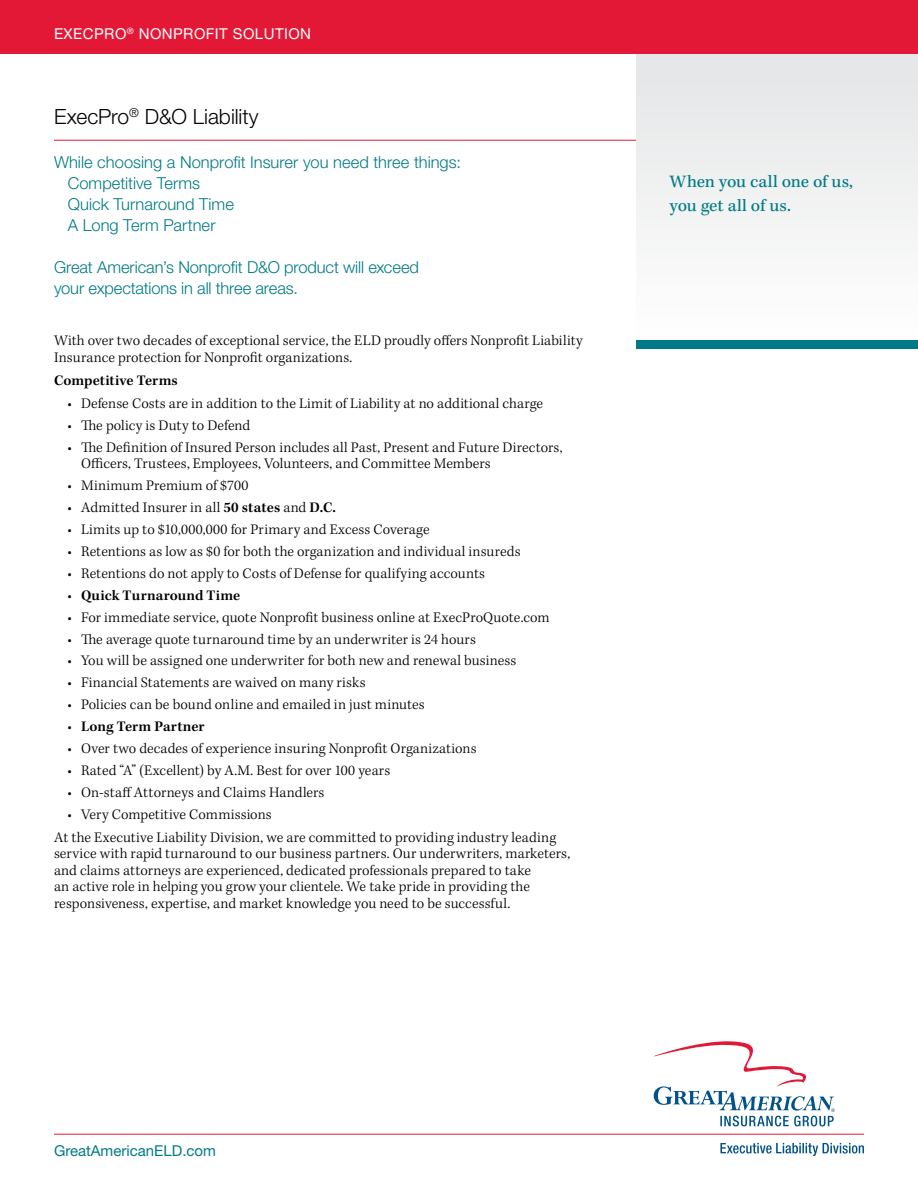
<style>
.page{position:relative;width:918px;height:1188px;background:#fff}
.page>*{position:absolute;margin:0;border:0;box-sizing:border-box;transform-origin:0 0}
.t1{font:300 21px "Helvetica Neue LT Std";color:#000}
.t2{font:18px/24px "Kepler Std Capt";letter-spacing:-.005em;color:#007b85}
.t3{font:300 16.5px/21px "Helvetica Neue LT Std";color:#007b85}
.t4{font:300 15px/16.5px "Kepler Std";letter-spacing:.01em;color:#000}
.t5{font:600 15px "Kepler Std";letter-spacing:.01em;color:#000}
.t6{font:15px "Helvetica Neue LT Std";letter-spacing:.03em;color:#fff}
.t7{font:15px "Helvetica Neue LT Std";color:#007b85}
.s1{font-weight:600}
.s2{font-weight:300}
</style>
<div class="page">
<hr style="left:54px;top:140px;width:810px;height:1px;background:#e31837">
<hr style="left:54px;top:1134px;width:810px;height:1px;background:#e31837">
<svg style="left:653px;top:1041px;width:182px;height:85px"></svg>
<svg style="left:720px;top:1143px;width:144px;height:13px"></svg>
<div style="left:0;top:0;width:918px;height:54px;background:#e31837"></div>
<div style="left:637px;top:54px;width:281px;height:286px;background:#f1f2f2"></div>
<div style="left:637px;top:340px;width:281px;height:9px;background:#007b85"></div>
<p class="t6" style="left:54px;top:25px;width:259px">EXECPRO<sup>®</sup> NONPROFIT SOLUTION</p>
<h1 class="t1" style="left:54px;top:104px;width:206px">ExecPro<sup>®</sup> D&amp;O Liability</h1>
<p class="t3" style="left:68px;top:151px;width:395px;text-indent:-14px">While choosing a Nonprofit Insurer you need three things:<br>Competitive Terms<br>Quick Turnaround Time<br>A Long Term Partner</p>
<p class="t3" style="left:54px;top:256px;width:366px">Great American’s Nonprofit D&amp;O product will exceed your expectations in all three areas.</p>
<p class="t4" style="left:54px;top:333px;width:530px">With over two decades of exceptional service, the ELD proudly offers Nonprofit Liability<br>Insurance protection for Nonprofit organizations.</p>
<p class="t5" style="left:54px;top:372px;width:125px">Competitive Terms</p>
<p class="t4" style="left:68px;top:396px;width:477px">• Defense Costs are in addition to the Limit of Liability at no additional charge</p>
<p class="t4" style="left:68px;top:418px;width:184px">• The policy is Duty to Defend</p>
<p class="t4" style="left:81px;top:440px;width:483px;text-indent:-14px">• The Definition of Insured Person includes all Past, Present and Future Directors,<br>Officers, Trustees, Employees, Volunteers, and Committee Members</p>
<p class="t4" style="left:68px;top:478px;width:182px">• Minimum Premium of $700</p>
<p class="t4" style="left:68px;top:500px;width:270px">• Admitted Insurer in all <span class="s1">50 states</span> and <span class="s1">D.C.</span></p>
<p class="t4" style="left:68px;top:522px;width:364px">• Limits up to $10,000,000 for Primary and Excess Coverage</p>
<p class="t4" style="left:68px;top:544px;width:455px">• Retentions as low as $0 for both the organization and individual insureds</p>
<p class="t4" style="left:68px;top:566px;width:419px">• Retentions do not apply to Costs of Defense for qualifying accounts</p>
<p class="t5" style="left:68px;top:587px;width:174px"><span class="s2">•</span> Quick Turnaround Time</p>
<p class="t4" style="left:68px;top:609px;width:484px">• For immediate service, quote Nonprofit business online at ExecProQuote.com</p>
<p class="t4" style="left:68px;top:631px;width:410px">• The average quote turnaround time by an underwriter is 24 hours</p>
<p class="t4" style="left:68px;top:653px;width:450px">• You will be assigned one underwriter for both new and renewal business</p>
<p class="t4" style="left:68px;top:675px;width:300px">• Financial Statements are waived on many risks</p>
<p class="t4" style="left:68px;top:697px;width:359px">• Policies can be bound online and emailed in just minutes</p>
<p class="t5" style="left:68px;top:718px;width:139px"><span class="s2">•</span> Long Term Partner</p>
<p class="t4" style="left:68px;top:741px;width:411px">• Over two decades of experience insuring Nonprofit Organizations</p>
<p class="t4" style="left:68px;top:763px;width:324px">• Rated “A” (Excellent) by A.M. Best for over 100 years</p>
<p class="t4" style="left:68px;top:785px;width:258px">• On-staff Attorneys and Claims Handlers</p>
<p class="t4" style="left:54px;top:803px;width:504px;line-height:23.2px;text-indent:14px">• Very Competitive Commissions<br>At the Executive Liability Division, we are committed to providing industry leading</p>
<p class="t4" style="left:54px;top:846px;width:518px">service with rapid turnaround to our business partners. Our underwriters, marketers, and claims attorneys are experienced, dedicated professionals prepared to take<br>an active role in helping you grow your clientele. We take pride in providing the responsiveness, expertise, and market knowledge you need to be successful.</p>
<p class="t2" style="left:670px;top:170px;width:185px">When you call one of us, you get all of us.</p>
<p class="t7" style="left:54px;top:1142px;width:163px">GREATAMERICANELD.COM</p>
</div>
